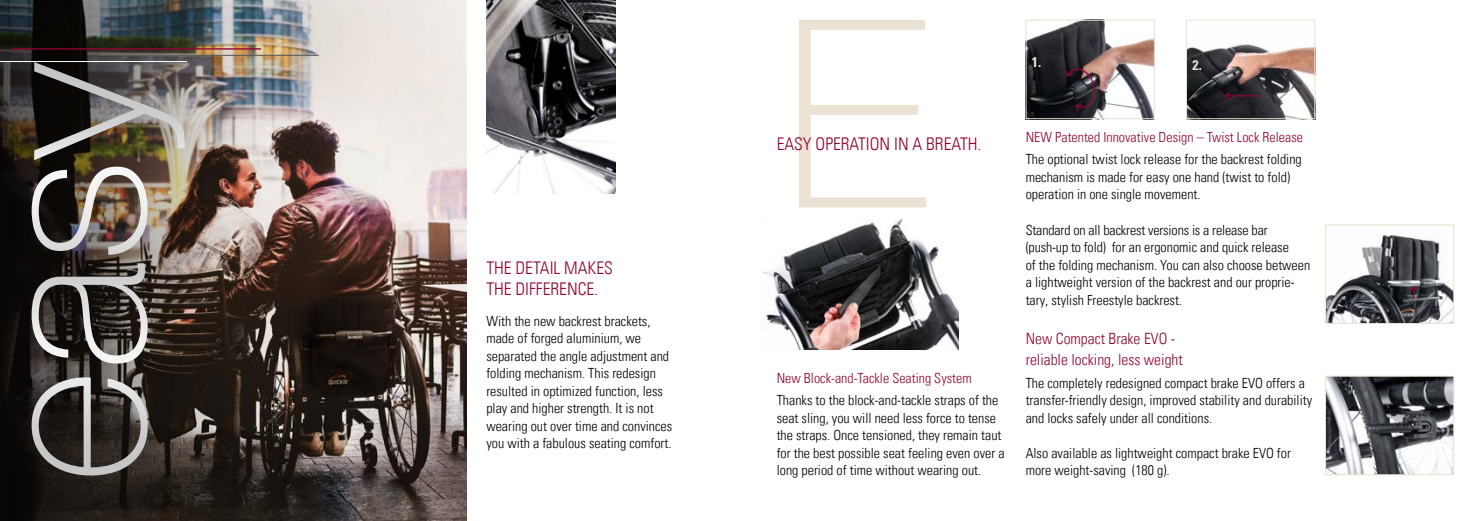
<style>
.page{position:relative;width:1474px;height:521px;background:#fff}
.page>*{position:absolute;margin:0;border:0;box-sizing:border-box;transform-origin:0 0}
.t1{font:17.5px/21px "Univers Com 47 Light Cond";color:#900730}
.t2{font:15.58px/20.7px "Univers Com 47 Light Cond";color:#900730}
.t3{font:14px/17.5px "Univers Com 47 Light Cond";color:#000}
.t4{font:14px "Univers Com 47 Light Cond";color:#900730}
.t5{font:14px "Univers Com 67 Bold Cond";color:#eae2d2}
</style>
<div class="page">
<img style="left:226px;top:0;width:240px;height:521px">
<img style="left:0;top:0;width:226px;height:521px">
<svg style="left:799px;top:20px;width:127px;height:187px"></svg>
<img style="left:1326px;top:378px;width:125px;height:95px">
<div style="left:1324px;top:376px;width:129px;height:99px;border:1px solid #eae2d2"></div>
<img style="left:761px;top:219px;width:197px;height:130px">
<img style="left:1027px;top:22px;width:125px;height:95px">
<div style="left:1025px;top:20px;width:129px;height:99px;border:1px solid #eae2d2"></div>
<svg style="left:1064px;top:64px;width:33px;height:48px"></svg>
<img style="left:1188px;top:44px;width:125px;height:73px">
<div style="left:1186px;top:20px;width:129px;height:99px;border:1px solid #eae2d2"></div>
<hr style="left:1225px;top:95px;width:35px;height:1px;background:#900730">
<svg style="left:1223px;top:90px;width:8px;height:11px"></svg>
<img style="left:1326px;top:235px;width:125px;height:87px">
<div style="left:1324px;top:225px;width:129px;height:99px;border:1px solid #eae2d2"></div>
<svg style="left:1408px;top:285px;width:10px;height:13px"></svg>
<img style="left:486px;top:0;width:129px;height:193px">
<hr style="left:12px;top:48px;width:249px;height:2px;background:#900730">
<hr style="left:0;top:61px;width:187px;height:1px;background:#fff">
<hr style="left:101px;top:55px;width:218px;height:1px;background:#575756">
<img style="left:32px;top:62px;width:153px;height:301px">
<p class="t1" style="left:486px;top:257px;width:128px">THE DETAIL MAKES<br>THE DIFFERENCE.</p>
<p class="t3" style="left:486px;top:312px;width:187px">With the new backrest brackets, made of forged aluminium, we separated the angle adjustment and folding mechanism. This redesign resulted in optimized function, less play and higher strength. It is not wearing out over time and convinces you with a fabulous seating comfort.</p>
<p class="t5" style="left:1032px;top:53px;width:11px">1.</p>
<p class="t5" style="left:1192px;top:57px;width:11px">2.</p>
<p class="t1" style="left:776px;top:133px;width:206px">EASY OPERATION IN A BREATH.</p>
<p class="t4" style="left:776px;top:369px;width:196px">New Block-and-Tackle Seating System</p>
<p class="t3" style="left:776px;top:391px;width:229px">Thanks to the block-and-tackle straps of the seat sling, you will need less force to tense the straps. Once tensioned, they remain taut for the best possible seat feeling even over a long period of time without wearing out.</p>
<p class="t4" style="left:1025px;top:128px;width:279px">NEW Patented Innovative Design – Twist Lock Release</p>
<p class="t3" style="left:1025px;top:150px;width:277px">The optional twist lock release for the backrest folding mechanism is made for easy one hand (twist to fold) operation in one single movement.</p>
<p class="t3" style="left:1025px;top:221px;width:286px">Standard on all backrest versions is a release bar (push-up to fold) for an ergonomic and quick release<br>of the folding mechanism. You can also choose between a lightweight version of the backrest and our proprie&shy;tary, stylish Freestyle backrest.</p>
<p class="t2" style="left:1025px;top:328px;width:159px">New Compact Brake EVO - reliable locking, less weight</p>
<p class="t3" style="left:1025px;top:374px;width:288px">The completely redesigned compact brake EVO offers a transfer-friendly design, improved stability and durability and locks safely under all conditions.</p>
<p class="t3" style="left:1025px;top:444px;width:267px">Also available as lightweight compact brake EVO for more weight-saving (180 g).</p>
</div>
